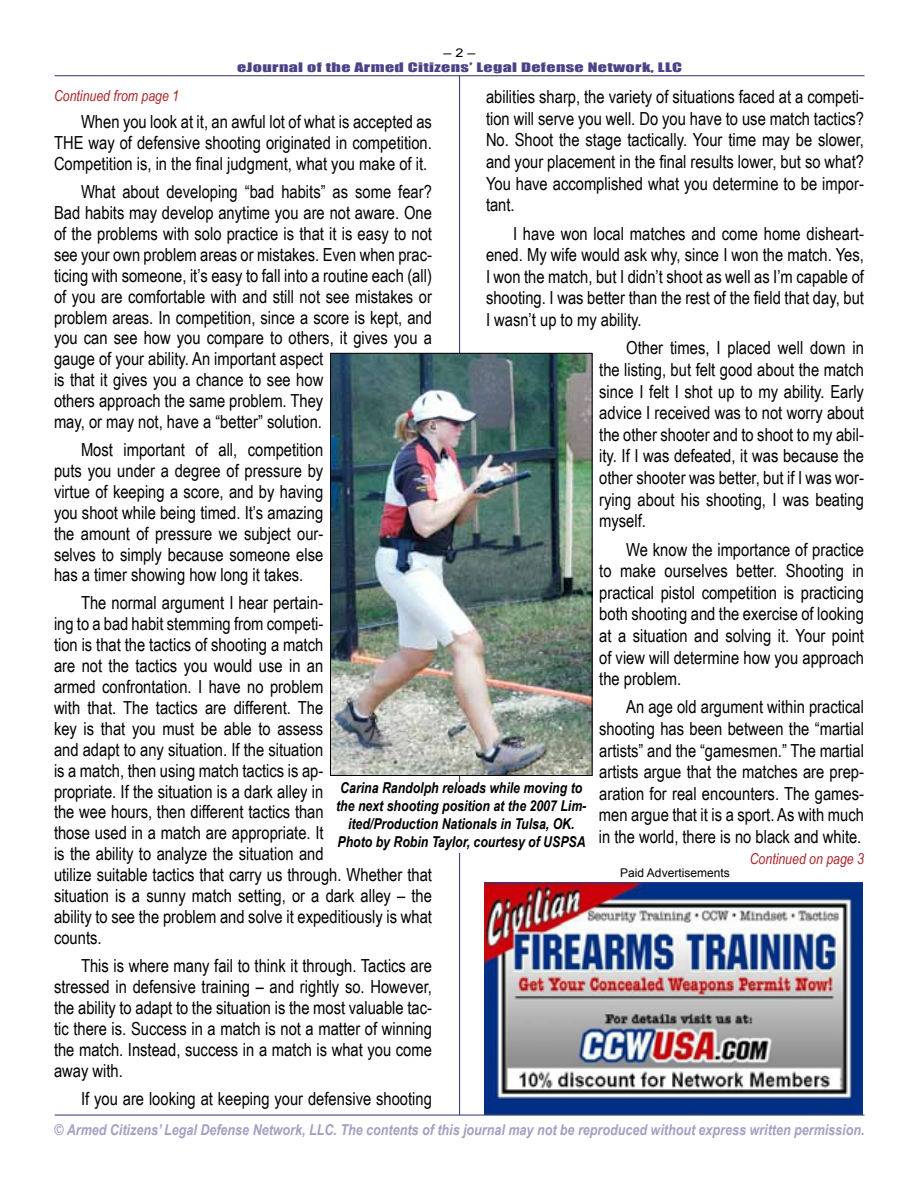
<style>
.page{position:relative;width:918px;height:1188px;background:#fff}
.page>*{position:absolute;margin:0;border:0;box-sizing:border-box;transform-origin:0 0}
.t1{font:18px/21px "Arial Narrow";color:#000;text-align:justify}
.t2{font:italic 700 15px/18px "Arial Narrow";color:#000;text-align:center}
.t3{font:italic 700 15px "Arial Narrow";color:#a5a0c3}
.t4{font:italic 15px "Arial Narrow";color:#a82428}
.t5{font:12px "Impact";letter-spacing:.02em;color:#4c4287;scale:1.5 1}
.t6{font:12px "Arial";color:#000}
.t7{font:12px "Arial";color:#000;scale:1.2 1}
</style>
<div class="page">
<hr style="left:55px;top:1115px;width:810px;height:1px;background:#2c3466">
<hr style="left:459px;top:76px;width:1px;height:1039px;background:#2c3466">
<hr style="left:55px;top:75px;width:810px;height:1px;background:#2c3466">
<img style="left:484px;top:883px;width:378px;height:231px">
<img style="left:332px;top:355px;width:258px;height:419px">
<div style="left:330px;top:353px;width:262px;height:423px;border:1px solid #000"></div>
<div style="left:330px;top:782px;width:262px;height:71px;background:#fff"></div>
<p class="t7" style="left:444px;top:47px;width:28px">– 2 –</p>
<p class="t5" style="left:237px;top:57px;width:298px">eJournal of the Armed Citizens’ Legal Defense Network, LLC</p>
<p class="t4" style="left:54px;top:85px;width:127px">Continued from page 1</p>
<p class="t1" style="left:54px;top:111px;width:380px;text-indent:27px">When you look at it, an awful lot of what is accepted as THE way of defensive shooting originated in competition.<br>Competition is, in the final judgment, what you make of it.</p>
<p class="t1" style="left:54px;top:180px;width:380px;text-align:left;text-indent:27px">What about developing “bad habits” as some fear?<br>Bad habits may develop anytime you are not aware. One of the problems with solo practice is that it is easy to not see your own problem areas or mistakes. Even when prac&shy;ticing with someone, it’s easy to fall into a routine each (all) of you are comfortable with and still not see mistakes or problem areas. In competition, since a score is kept, and you can see how you compare to others, it gives you a gauge of your ability. An important aspect<br>is that it gives you a chance to see how<br>others approach the same problem. They<br>may, or may not, have a “better” solution.</p>
<p class="t1" style="left:54px;top:438px;width:271px;text-indent:27px">Most important of all, competition puts you under a degree of pressure by virtue of keeping a score, and by having you shoot while being timed. It’s amazing the amount of pressure we subject our&shy;selves to simply because someone else has a timer showing how long it takes.</p>
<p class="t1" style="left:54px;top:592px;width:380px;text-align:left;text-indent:27px">The normal argument I hear pertain-<br>ing to a bad habit stemming from competi-<br>tion is that the tactics of shooting a match<br>are not the tactics you would use in an<br>armed confrontation. I have no problem<br>with that. The tactics are different. The<br>key is that you must be able to assess<br>and adapt to any situation. If the situation<br>is a match, then using match tactics is ap-<br>propriate. If the situation is a dark alley in<br>the wee hours, then different tactics than<br>those used in a match are appropriate. It<br>is the ability to analyze the situation and<br>utilize suitable tactics that carry us through. Whether that situation is a sunny match setting, or a dark alley – the ability to see the problem and solve it expeditiously is what counts.</p>
<p class="t1" style="left:54px;top:954px;width:380px;text-indent:27px">This is where many fail to think it through. Tactics are stressed in defensive training – and rightly so. However, the ability to adapt to the situation is the most valuable tac&shy;tic there is. Success in a match is not a matter of winning the match. Instead, success in a match is what you come away with.</p>
<p class="t1" style="left:81px;top:1088px;width:352px">If you are looking at keeping your defensive shooting</p>
<p class="t1" style="left:486px;top:85px;width:379px;line-height:21.6px">abilities sharp, the variety of situations faced at a competi&shy;tion will serve you well. Do you have to use match tactics?<br>No. Shoot the stage tactically. Your time may be slower, and your placement in the final results lower, but so what?<br>You have accomplished what you determine to be impor&shy;tant.</p>
<p class="t1" style="left:486px;top:222px;width:379px;line-height:21.6px;text-indent:27px">I have won local matches and come home disheart&shy;ened. My wife would ask why, since I won the match. Yes, I won the match, but I didn’t shoot as well as I’m capable of shooting. I was better than the rest of the field that day, but I wasn’t up to my ability.</p>
<p class="t1" style="left:599px;top:337px;width:266px;line-height:21.6px;text-indent:27px">Other times, I placed well down in the listing, but felt good about the match since I felt I shot up to my ability. Early advice I received was to not worry about the other shooter and to shoot to my abil&shy;ity. If I was defeated, it was because the other shooter was better, but if I was wor&shy;rying about his shooting, I was beating myself.</p>
<p class="t1" style="left:599px;top:538px;width:266px;line-height:21.6px;text-indent:27px">We know the importance of practice to make ourselves better. Shooting in practical pistol competition is practicing both shooting and the exercise of looking at a situation and solving it. Your point of view will determine how you approach the problem.</p>
<p class="t1" style="left:599px;top:696px;width:267px;line-height:21.6px;text-indent:27px">An age old argument within practical shooting has been between the “martial artists” and the “gamesmen.” The martial artists argue that the matches are prep&shy;aration for real encounters. The games&shy;men argue that it is a sport. As with much in the world, there is no black and white.</p>
<p class="t4" style="left:750px;top:849px;width:116px">Continued on page 3</p>
<p class="t6" style="left:620px;top:866px;width:111px">Paid Advertisements</p>
<p class="t2" style="left:336px;top:778px;width:252px">Carina Randolph reloads while moving to the next shooting position at the 2007 Lim&shy;ited/Production Nationals in Tulsa, OK.<br>Photo by Robin Taylor, courtesy of USPSA</p>
<p class="t3" style="left:55px;top:1119px;width:812px">© Armed Citizens’ Legal Defense Network, LLC. The contents of this journal may not be reproduced without express written permission.</p>
</div>
